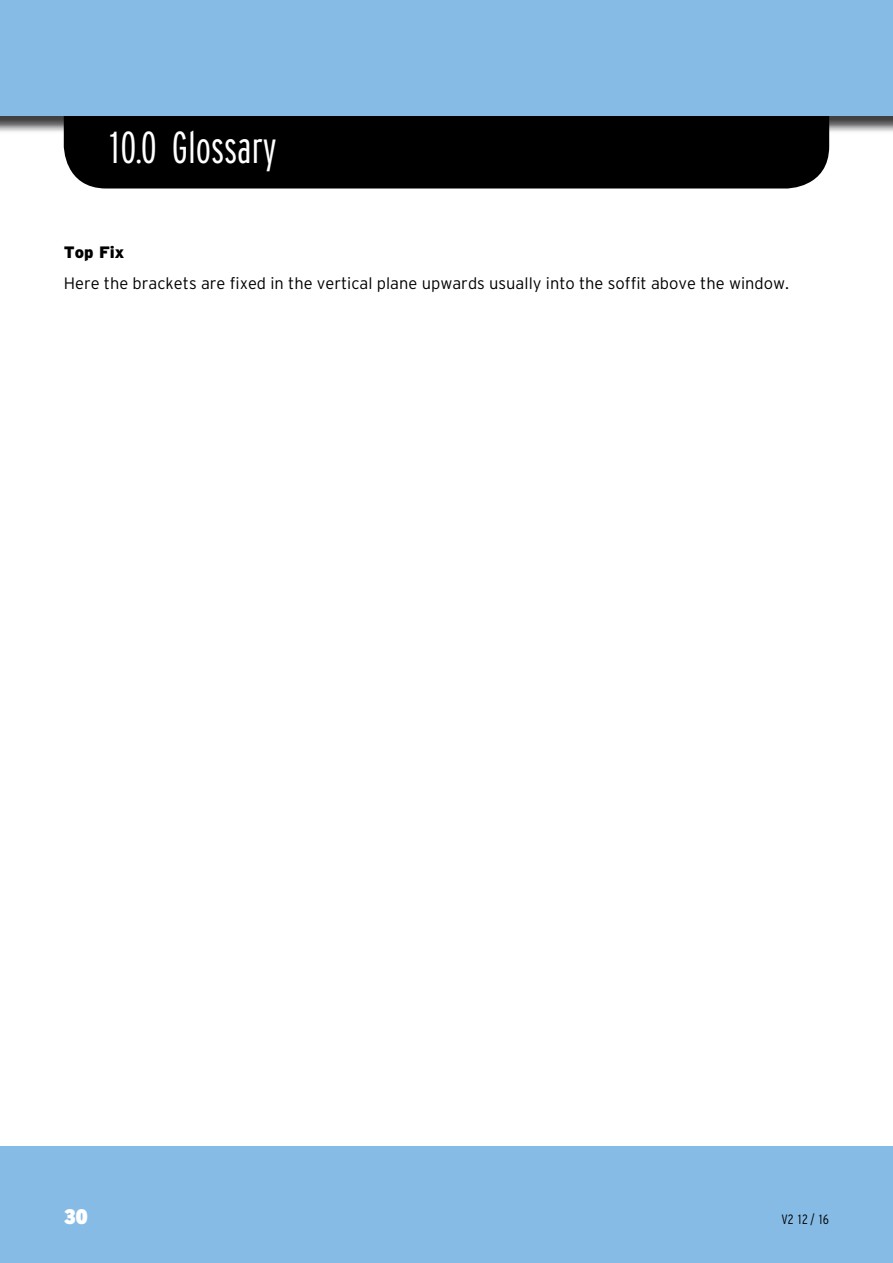
<style>
.page{position:relative;width:893px;height:1263px;background:#fff}
.page>*{position:absolute;margin:0;border:0;box-sizing:border-box;transform-origin:0 0}
.t1{font:44.7px "I506 Interstate Light Compressed";color:#fff}
.t2{font:900 condensed 21px "I504 Interstate Ultra";color:#fff}
.t3{font:16.5px "I510 Interstate Light";color:#000}
.t4{font:16.5px "I513 Interstate Black";color:#000}
.t5{font:condensed 13.5px "I514 Interstate Light";color:#000}
</style>
<div class="page">
<div style="left:64px;top:134px;width:765px;height:54px;background:#000"></div>
<div style="left:0;top:0;width:893px;height:134px;background:#000;opacity:.75"></div>
<div style="left:0;top:0;width:893px;height:115px;background:#86bbe6"></div>
<div style="left:0;top:1146px;width:893px;height:117px;background:#86bbe6"></div>
<h1 class="t1" style="left:106px;top:122px;width:172px">10.0 Glossary</h1>
<p class="t4" style="left:64px;top:242px;width:62px">Top Fix</p>
<p class="t3" style="left:64px;top:274px;width:725px">Here the brackets are fixed in the vertical plane upwards usually into the soffit above the window.</p>
<p class="t2" style="left:64px;top:1204px;width:25px">30</p>
<p class="t5" style="left:781px;top:1212px;width:49px">V2 12 / 16</p>
</div>
